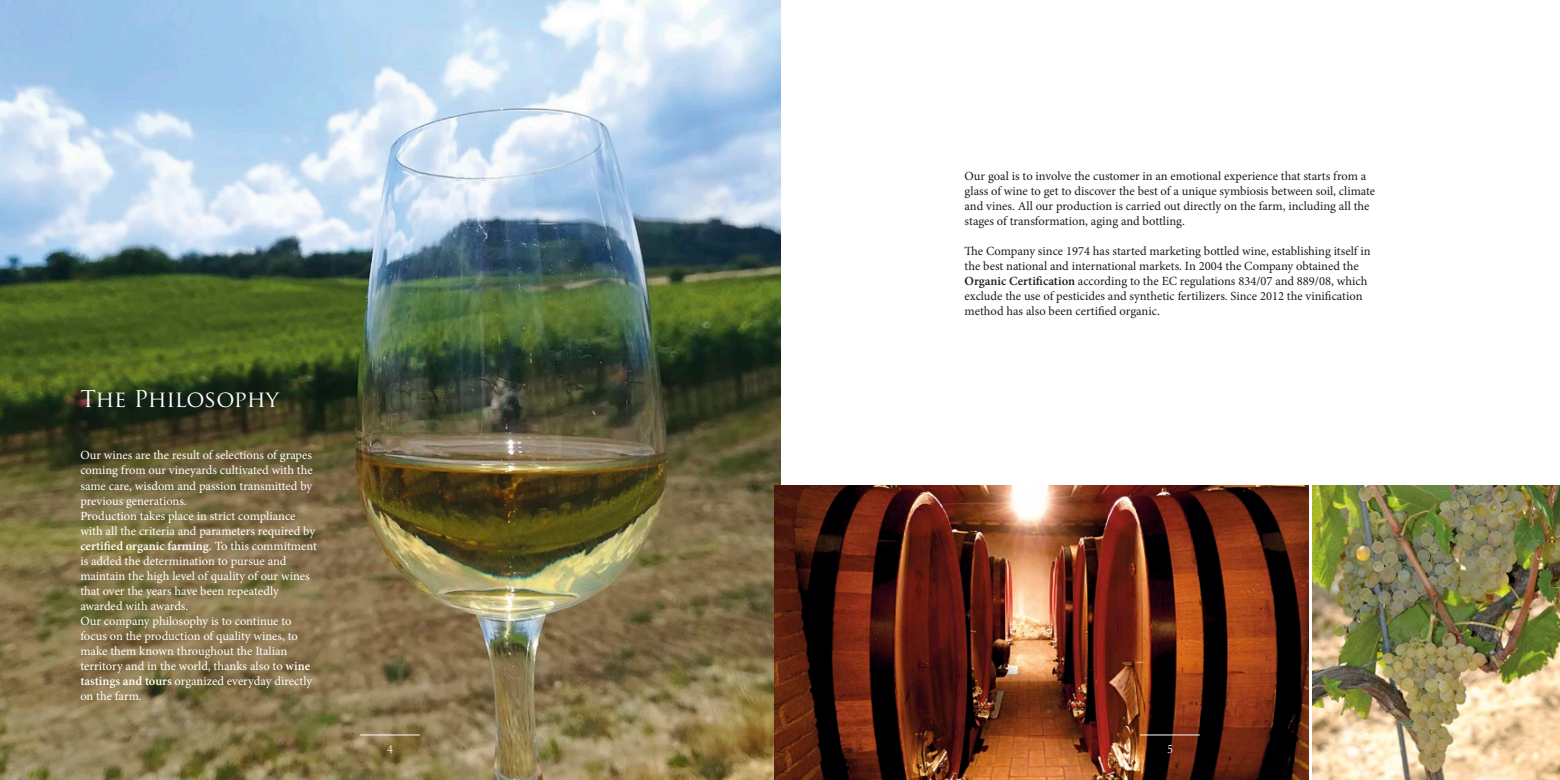
<style>
.page{position:relative;width:1560px;height:780px;background:#fff}
.page>*{position:absolute;margin:0;border:0;box-sizing:border-box;transform-origin:0 0}
.t1{font:22.5px "Trajan Pro";letter-spacing:-.02em;color:#fff}
.t2{font:12.5px/15px "Minion Pro";color:#fff}
.t3{font:12.5px/15px "Minion Pro";color:#1c1c1a}
.t4{font:12.5px "Garamond";color:#fff}
.s1{font-weight:600}
</style>
<div class="page">
<img style="left:0;top:0;width:780px;height:780px">
<img style="left:774px;top:485px;width:534px;height:295px">
<img style="left:1312px;top:485px;width:247px;height:295px">
<hr style="left:360px;top:734px;width:60px;height:1px;background:#fff">
<hr style="left:1140px;top:734px;width:59px;height:1px;background:#fff">
<p class="t1" style="left:80px;top:385px;width:200px">The Philosophy</p>
<p class="t2" style="left:80px;top:448px;width:234px;text-align:justify">Our wines are the result of selections of grapes coming from our vineyards cultivated with the same care, wisdom and passion transmitted by previous generations.</p>
<p class="t2" style="left:80px;top:508px;width:238px">Production takes place in strict compliance with all the criteria and parameters required by <span class="s1">certified organic farming.</span> To this commitment is added the determination to pursue and maintain the high level of quality of our wines that over the years have been repeatedly awarded with awards.</p>
<p class="t2" style="left:80px;top:613px;width:233px">Our company philosophy is to continue to focus on the production of quality wines, to make them known throughout the Italian territory and in the world, thanks also to <span class="s1">wine tastings and tours</span> organized everyday directly on the farm.</p>
<p class="t3" style="left:964px;top:168px;width:412px">Our goal is to involve the customer in an emotional experience that starts from a glass of wine to get to discover the best of a unique symbiosis between soil, climate and vines. All our production is carried out directly on the farm, including all the stages of transformation, aging and bottling.</p>
<p class="t3" style="left:964px;top:243px;width:407px">The Company since 1974 has started marketing bottled wine, establishing itself in the best national and international markets. In 2004 the Company obtained the <span class="s1">Organic Certification</span> according to the EC regulations 834/07 and 889/08, which exclude the use of pesticides and synthetic fertilizers. Since 2012 the vinification method has also been certified organic.</p>
<p class="t4" style="left:387px;top:740px;width:7px">4</p>
<p class="t4" style="left:1166px;top:740px;width:7px">5</p>
</div>
